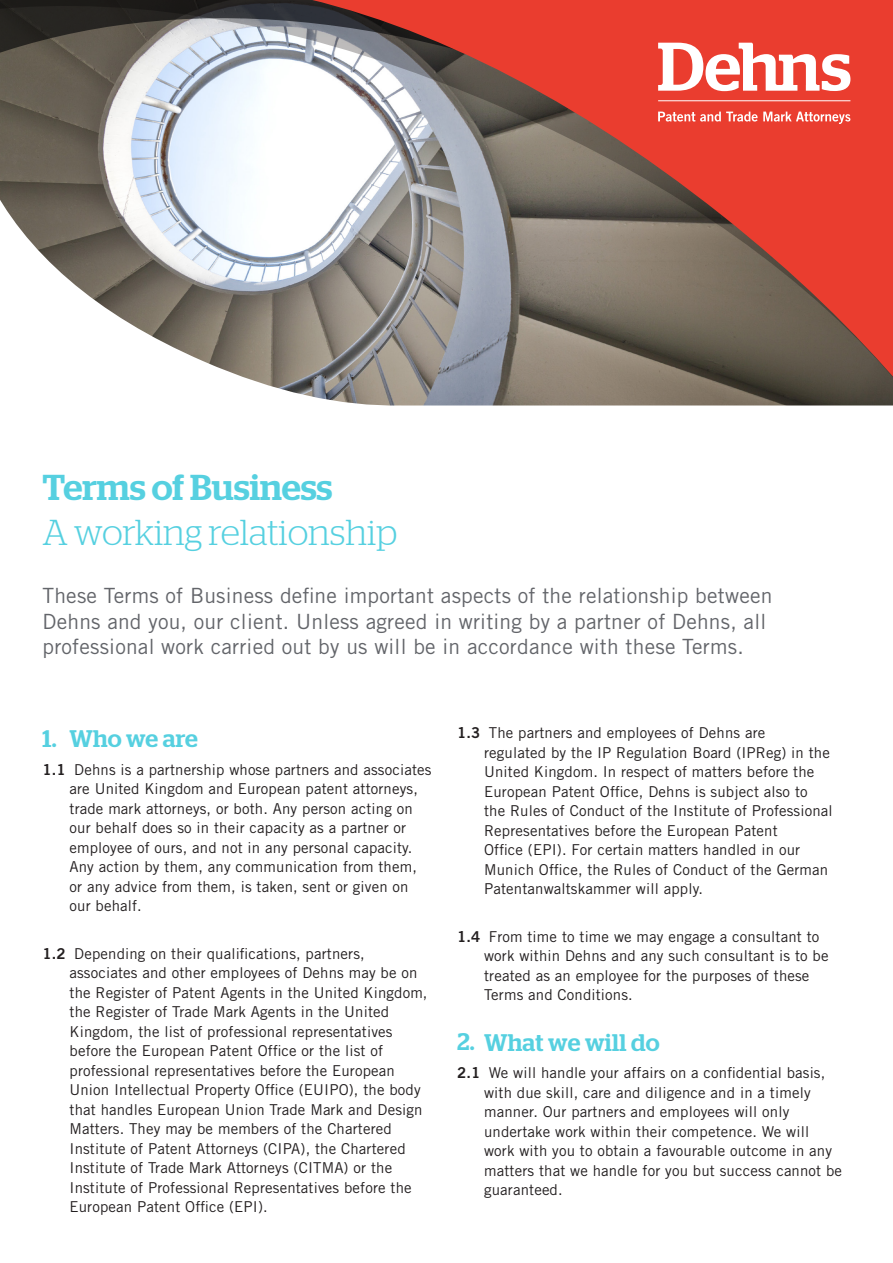
<style>
.page{position:relative;width:893px;height:1263px;background:#fff}
.page>*{position:absolute;margin:0;border:0;box-sizing:border-box;transform-origin:0 0}
.Main_heading{font:300 36px "Stag";letter-spacing:-.005em;color:#56d0e0}
.Main_heading-2{font:500 36px "Stag";color:#56d0e0}
.Sub_Heading_1{font:500 24px "Stag";letter-spacing:.01em;color:#56d0e0}
.Intro{font:21px/25.5px "Trade Gothic LT Std";letter-spacing:.01em;color:#63656a}
.Body_copy{font:15px/19.5px "Trade Gothic LT Std";letter-spacing:.01em;color:#231f20}
.Sub_Heading_1-2{font:15px/19.5px "Trade Gothic LT Std";letter-spacing:.01em;color:#231f20}
.s1{font-family:"Trade Gothic LT Std Bd 2"}
</style>
<div class="page">
<svg style="left:0;top:0;width:250px;height:177px;background:#8f8f8f"></svg>
<svg style="left:250px;top:0;width:643px;height:177px;fill:#ea3d2f"></svg>
<svg style="left:0;top:177px;width:893px;height:229px"></svg>
<svg style="left:658px;top:43px;width:192px;height:48px"></svg>
<hr style="left:658px;top:100px;width:192px;height:1px;background:#fff">
<svg style="left:658px;top:112px;width:192px;height:12px;background:#f0786f"></svg>
<p class="Main_heading-2" style="left:43px;top:466px;width:292px">Terms of Business</p>
<p class="Main_heading" style="left:43px;top:512px;width:356px">A working relationship</p>
<p class="Intro" style="left:43px;top:583px;width:731px">These Terms of Business define important aspects of the relationship between<br>Dehns and you, our client. Unless agreed in writing by a partner of Dehns, all professional work carried out by us will be in accordance with these Terms.</p>
<p class="Sub_Heading_1" style="left:43px;top:724px;width:157px">1. Who we are</p>
<p class="Sub_Heading_1-2" style="left:70px;top:759px;width:363px;text-indent:-27px"><span class="s1">1.1</span> Dehns is a partnership whose partners and associates are United Kingdom and European patent attorneys, trade mark attorneys, or both. Any person acting on our behalf does so in their capacity as a partner or employee of ours, and not in any personal capacity.<br>Any action by them, any communication from them, or any advice from them, is taken, sent or given on our behalf.</p>
<p class="Body_copy" style="left:70px;top:943px;width:360px;text-indent:-27px"><span class="s1">1.2</span> Depending on their qualifications, partners, associates and other employees of Dehns may be on the Register of Patent Agents in the United Kingdom, the Register of Trade Mark Agents in the United Kingdom, the list of professional representatives before the European Patent Office or the list of professional representatives before the European Union Intellectual Property Office (EUIPO), the body that handles European Union Trade Mark and Design Matters. They may be members of the Chartered Institute of Patent Attorneys (CIPA), the Chartered Institute of Trade Mark Attorneys (CITMA) or the Institute of Professional Representatives before the European Patent Office (EPI).</p>
<p class="Sub_Heading_1-2" style="left:484px;top:723px;width:350px;text-indent:-27px"><span class="s1">1.3</span> The partners and employees of Dehns are<br>regulated by the IP Regulation Board (IPReg) in the United Kingdom. In respect of matters before the European Patent Office, Dehns is subject also to<br>the Rules of Conduct of the Institute of Professional Representatives before the European Patent<br>Office (EPI). For certain matters handled in our Munich Office, the Rules of Conduct of the German Patentanwaltskammer will apply.</p>
<p class="Body_copy" style="left:484px;top:926px;width:346px;text-indent:-27px"><span class="s1">1.4</span> From time to time we may engage a consultant to work within Dehns and any such consultant is to be treated as an employee for the purposes of these Terms and Conditions.</p>
<p class="Sub_Heading_1" style="left:457px;top:1028px;width:204px">2. What we will do</p>
<p class="Body_copy" style="left:484px;top:1063px;width:359px;text-indent:-27px"><span class="s1">2.1</span> We will handle your affairs on a confidential basis, with due skill, care and diligence and in a timely manner. Our partners and employees will only undertake work within their competence. We will work with you to obtain a favourable outcome in any matters that we handle for you but success cannot be guaranteed.</p>
</div>
